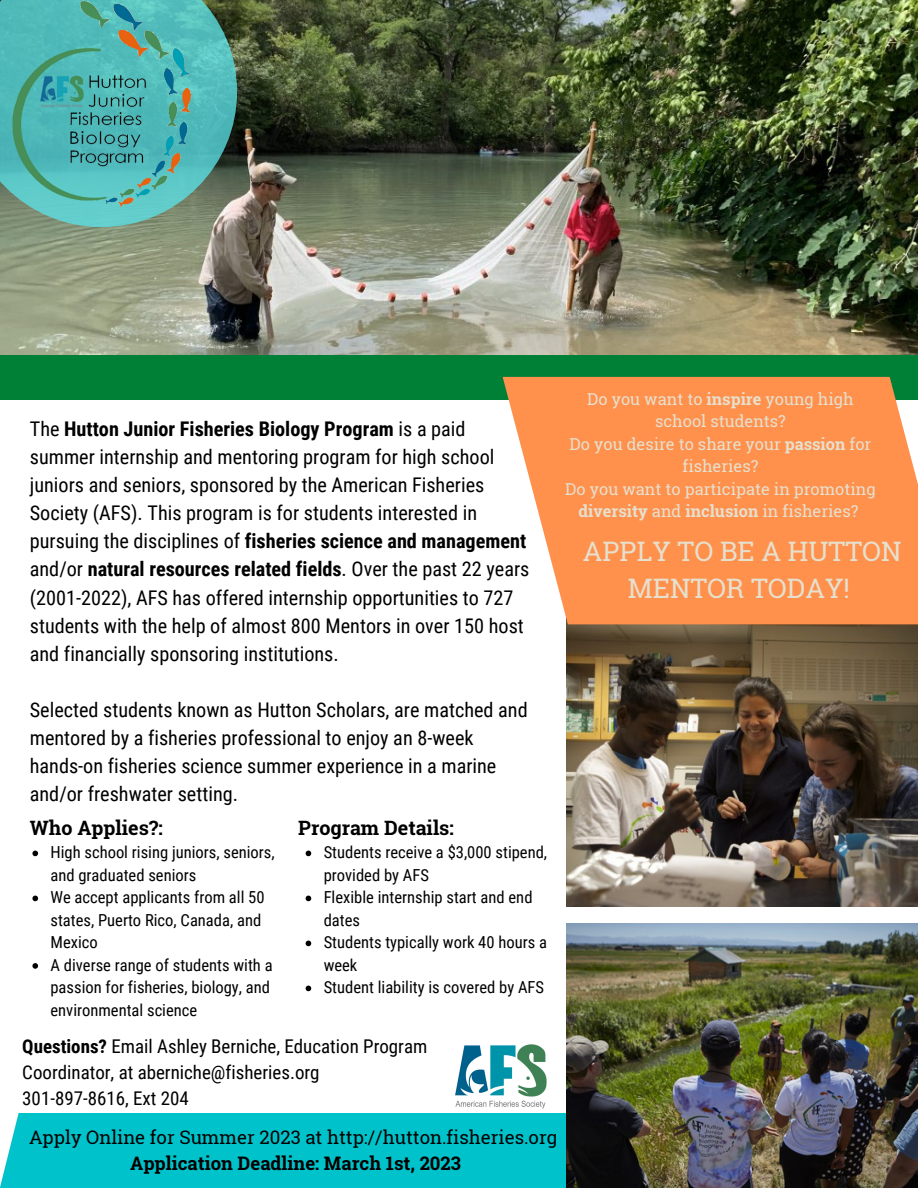
<style>
.page{position:relative;width:918px;height:1188px;background:#fff}
.page>*{position:absolute;margin:0;border:0;box-sizing:border-box;transform-origin:0 0}
.t1{font:26.85px/36.8px "Roboto Slab";color:#e6e0ce;text-align:center}
.t2{font:20.25px/28.2px "Roboto Condensed";color:#000}
.t3{font:700 19.8px "Roboto Slab";color:#000}
.t4{font:18.9px/25.8px "Roboto Condensed";color:#000}
.t5{font:18.6px "Roboto Slab";color:#000}
.t6{font:700 18.6px "Roboto Slab";color:#000}
.t7{font:16.5px/22.5px "Roboto Condensed";color:#000}
.t8{font:16.35px/22.5px "Roboto Slab";color:#e6e0ce;text-align:center}
.s1{font-weight:700}
</style>
<div class="page">
<img style="left:567px;top:624px;width:351px;height:282px">
<img style="left:0;top:0;width:918px;height:355px">
<div style="left:0;top:1113px;width:567px;height:75px;background:#00c2cb"></div>
<img style="left:567px;top:923px;width:351px;height:265px">
<img style="left:455px;top:1044px;width:92px;height:65px">
<img style="left:0;top:0;width:280px;height:272px">
<div style="left:0;top:355px;width:918px;height:45px;background:#008037"></div>
<svg style="left:32px;top:851px;width:6px;height:5px"></svg>
<svg style="left:32px;top:896px;width:6px;height:5px"></svg>
<svg style="left:32px;top:963px;width:6px;height:6px"></svg>
<svg style="left:503px;top:377px;width:415px;height:247px;background:#fd9a5c"></svg>
<svg style="left:306px;top:851px;width:5px;height:5px"></svg>
<svg style="left:306px;top:896px;width:5px;height:5px"></svg>
<svg style="left:306px;top:941px;width:5px;height:5px"></svg>
<svg style="left:306px;top:986px;width:5px;height:5px"></svg>
<p class="t2" style="left:30px;top:415px;width:501px">The <span class="s1">Hutton Junior Fisheries Biology Program</span> is a paid summer internship and mentoring program for high school juniors and seniors, sponsored by the American Fisheries Society (AFS). This program is for students interested in pursuing the disciplines of <span class="s1">fisheries science and management </span>and/or <span class="s1">natural resources related fields</span>. Over the past 22 years (2001-2022), AFS has offered internship opportunities to 727 students with the help of almost 800 Mentors in over 150 host and financially sponsoring institutions.</p>
<p class="t2" style="left:30px;top:696px;width:499px">Selected students known as Hutton Scholars, are matched and mentored by a fisheries professional to enjoy an 8-week hands-on fisheries science summer experience in a marine and/or freshwater setting.</p>
<p class="t3" style="left:30px;top:815px;width:134px">Who Applies?:</p>
<p class="t7" style="left:50px;top:842px;width:226px">High school rising juniors, seniors, and graduated seniors<br>We accept applicants from all 50 states, Puerto Rico, Canada, and<br>Mexico<br>A diverse range of students with a passion for fisheries, biology, and environmental science</p>
<p class="t3" style="left:298px;top:815px;width:157px">Program Details:</p>
<p class="t7" style="left:324px;top:842px;width:225px">Students receive a $3,000 stipend, provided by AFS<br>Flexible internship start and end dates<br>Students typically work 40 hours a week<br>Student liability is covered by AFS</p>
<p class="t4" style="left:22px;top:1034px;width:407px"><span class="s1">Questions?</span> Email Ashley Berniche, Education Program<br>Coordinator, at aberniche@fisheries.org<br>301-897-8616, Ext 204</p>
<p class="t5" style="left:29px;top:1124px;width:530px">Apply Online for Summer 2023 at http://hutton.fisheries.org</p>
<p class="t6" style="left:130px;top:1150px;width:332px">Application Deadline: March 1st, 2023</p>
<p class="t8" style="left:565px;top:387px;width:312px">Do you want to <span class="s1">inspire</span> young high school students?<br>Do you desire to share your <span class="s1">passion</span> for fisheries?<br>Do you want to participate in promoting <span class="s1">diversity</span> and <span class="s1">inclusion</span> in fisheries?</p>
<h1 class="t1" style="left:583px;top:532px;width:320px">APPLY TO BE A HUTTON<br>MENTOR TODAY!</h1>
</div>
